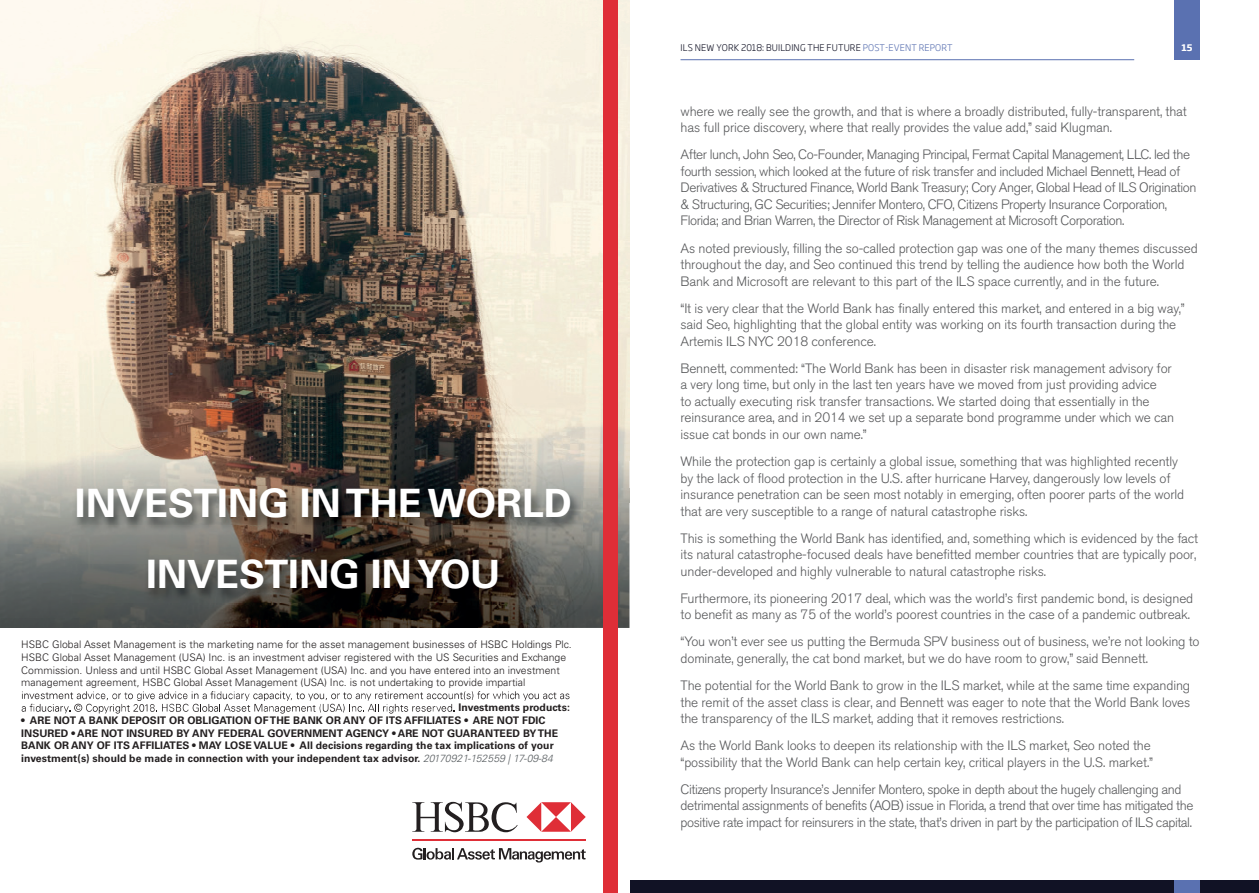
<style>
.page{position:relative;width:1259px;height:893px;background:#fff}
.page>*{position:absolute;margin:0;border:0;box-sizing:border-box;transform-origin:0 0}
.t1{font:700 39px/71.6px "Univers";color:#fff;text-align:center}
.t2{font:300 13.5px/16.5px "Akzidenz Grotesk BQ";letter-spacing:-.01em;color:#57585a}
.t3{font:300 13.5px/16.5px "Akzidenz Grotesk BQ";letter-spacing:-.03em;color:#57585a}
.t4{font:300 10.5px/12.6px "Univers";color:#231f20}
.t5{font:700 10.5px/12.6px "Univers";color:#231f20}
.t6{font:300 9px "Soho Gothic Pro";letter-spacing:.015em;color:#111225}
.t7{font:700 9px "Soho Gothic Pro";color:#fff}
.s1{font-weight:300;font-style:italic;color:#595e61}
.s2{color:#5a71b1}
</style>
<div class="page">
<hr style="left:680px;top:59px;width:454px;height:1px;background:#5a71b1">
<div style="left:1174px;top:0;width:25px;height:60px;background:#5a71b1"></div>
<div style="left:629px;top:880px;width:630px;height:13px;background:#111225"></div>
<div style="left:1174px;top:880px;width:25px;height:13px;background:#5a71b1"></div>
<img style="left:0;top:0;width:629px;height:460px">
<img style="left:0;top:460px;width:87px;height:168px">
<img style="left:87px;top:460px;width:542px;height:29px">
<img style="left:582px;top:489px;width:47px;height:13px">
<img style="left:543px;top:502px;width:86px;height:126px">
<img style="left:87px;top:604px;width:456px;height:24px">
<div style="left:604px;top:0;width:14px;height:893px;background:#df2e37"></div>
<svg style="left:412px;top:802px;width:105px;height:30px"></svg>
<svg style="left:526px;top:802px;width:60px;height:30px"></svg>
<hr style="left:412px;top:839px;width:174px;height:2px;background:#df2e37">
<svg style="left:412px;top:848px;width:174px;height:14px"></svg>
<svg style="left:22px;top:691px;width:547px;height:23px"></svg>
<img style="left:72px;top:486px;width:510px;height:118px">
<h1 class="t1" style="left:75px;top:467px;width:499px">INVESTING IN THE WORLD<br>INVESTING IN YOU</h1>
<p class="t4" style="left:21px;top:638px;width:552px">HSBC Global Asset Management is the marketing name for the asset management businesses of HSBC Holdings Plc.<br>HSBC Global Asset Management (USA) Inc. is an investment adviser registered with the US Securities and Exchange Commission. Unless and until HSBC Global Asset Management (USA) Inc. and you have entered into an investment management agreement, HSBC Global Asset Management (USA) Inc. is not undertaking to provide impartial</p>
<p class="t5" style="left:458px;top:702px;width:113px">Investments products:</p>
<p class="t5" style="left:21px;top:714px;width:538px">• ARE NOT A BANK DEPOSIT OR OBLIGATION OF THE BANK OR ANY OF ITS AFFILIATES • ARE NOT FDIC INSURED • ARE NOT INSURED BY ANY FEDERAL GOVERNMENT AGENCY • ARE NOT GUARANTEED BY THE BANK OR ANY OF ITS AFFILIATES • MAY LOSE VALUE • All decisions regarding the tax implications of your investment(s) should be made in connection with your independent tax advisor. <span class="s1">20170921-152559 | 17-09-84</span></p>
<p class="t6" style="left:680px;top:41px;width:273px">ILS NEW YORK 2018: BUILDING THE FUTURE <span class="s2">POST-EVENT REPORT</span></p>
<p class="t7" style="left:1181px;top:41px;width:13px">15</p>
<p class="t2" style="left:680px;top:103px;width:508px">where we really see the growth, and that is where a broadly distributed, fully-transparent, that has full price discovery, where that really provides the value add,” said Klugman.</p>
<p class="t3" style="left:680px;top:147px;width:517px">After lunch, John Seo, Co-Founder, Managing Principal, Fermat Capital Management, LLC. led the fourth session, which looked at the future of risk transfer and included Michael Bennett, Head of Derivatives &amp; Structured Finance, World Bank Treasury; Cory Anger, Global Head of ILS Origination &amp; Structuring, GC Securities; Jennifer Montero, CFO, Citizens Property Insurance Corporation, Florida; and Brian Warren, the Director of Risk Management at Microsoft Corporation.</p>
<p class="t2" style="left:680px;top:240px;width:519px">As noted previously, filling the so-called protection gap was one of the many themes discussed throughout the day, and Seo continued this trend by telling the audience how both the World<br>Bank and Microsoft are relevant to this part of the ILS space currently, and in the future.</p>
<p class="t2" style="left:680px;top:300px;width:506px">“It is very clear that the World Bank has finally entered this market, and entered in a big way,” said Seo, highlighting that the global entity was working on its fourth transaction during the<br>Artemis ILS NYC 2018 conference.</p>
<p class="t2" style="left:680px;top:360px;width:495px">Bennett, commented: “The World Bank has been in disaster risk management advisory for a very long time, but only in the last ten years have we moved from just providing advice<br>to actually executing risk transfer transactions. We started doing that essentially in the reinsurance area, and in 2014 we set up a separate bond programme under which we can issue cat bonds in our own name.”</p>
<p class="t2" style="left:680px;top:453px;width:505px">While the protection gap is certainly a global issue, something that was highlighted recently by the lack of flood protection in the U.S. after hurricane Harvey, dangerously low levels of insurance penetration can be seen most notably in emerging, often poorer parts of the world that are very susceptible to a range of natural catastrophe risks.</p>
<p class="t2" style="left:680px;top:530px;width:519px">This is something the World Bank has identified, and, something which is evidenced by the fact its natural catastrophe-focused deals have benefitted member countries that are typically poor, under-developed and highly vulnerable to natural catastrophe risks.</p>
<p class="t2" style="left:680px;top:590px;width:514px">Furthermore, its pioneering 2017 deal, which was the world’s first pandemic bond, is designed to benefit as many as 75 of the world’s poorest countries in the case of a pandemic outbreak.</p>
<p class="t2" style="left:680px;top:634px;width:520px">“You won’t ever see us putting the Bermuda SPV business out of business, we’re not looking to dominate, generally, the cat bond market, but we do have room to grow,” said Bennett.</p>
<p class="t2" style="left:680px;top:677px;width:511px;text-align:justify">The potential for the World Bank to grow in the ILS market, while at the same time expanding the remit of the asset class is clear, and Bennett was eager to note that the World Bank loves the transparency of the ILS market, adding that it removes restrictions.</p>
<p class="t2" style="left:680px;top:737px;width:474px">As the World Bank looks to deepen its relationship with the ILS market, Seo noted the “possibility that the World Bank can help certain key, critical players in the U.S. market.”</p>
<p class="t3" style="left:680px;top:781px;width:514px">Citizens property Insurance’s Jennifer Montero, spoke in depth about the hugely challenging and detrimental assignments of benefits (AOB) issue in Florida, a trend that over time has mitigated the positive rate impact for reinsurers in the state, that’s driven in part by the participation of ILS capital.</p>
</div>
